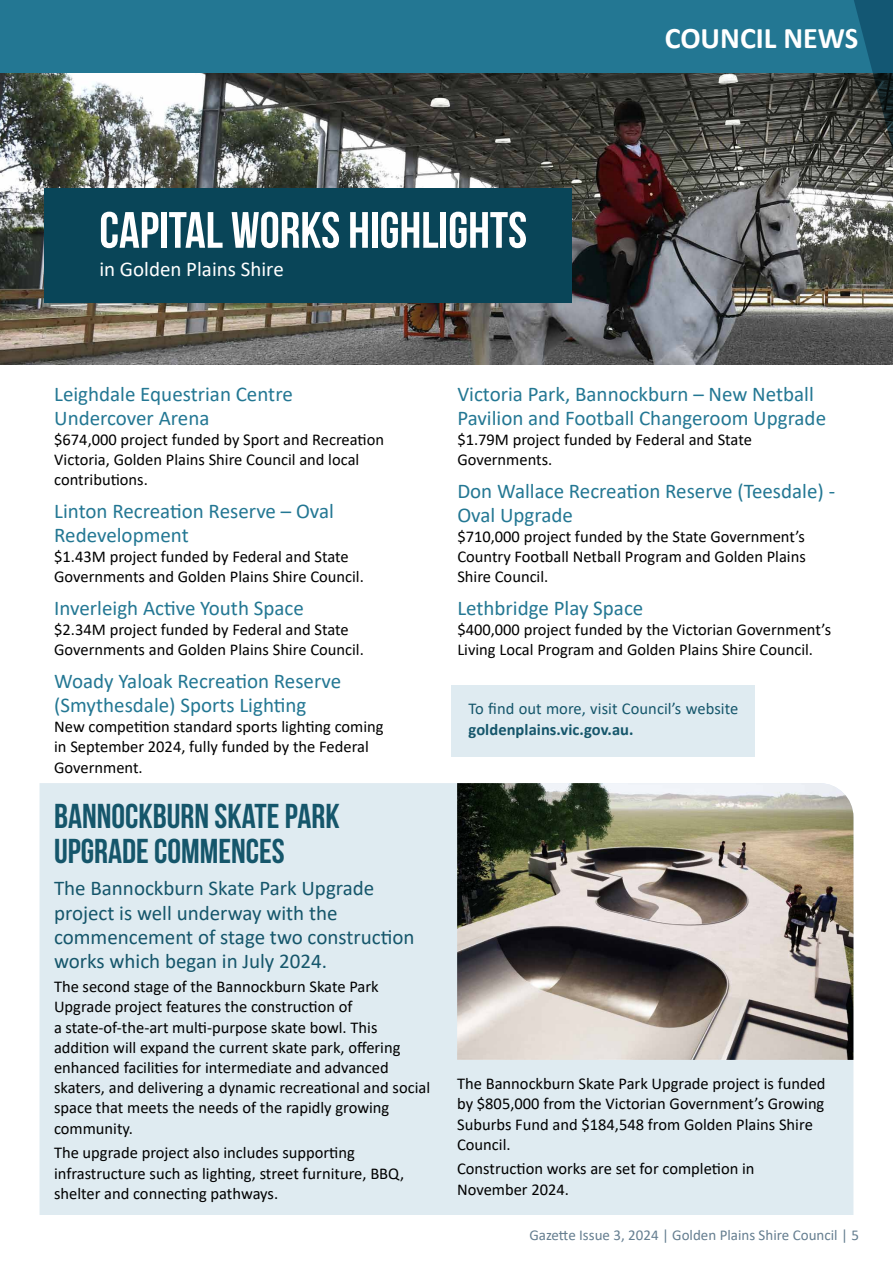
<style>
.page{position:relative;width:893px;height:1263px;background:#fff}
.page>*{position:absolute;margin:0;border:0;box-sizing:border-box;transform-origin:0 0}
.t1{font:700 51px "Bebas Neue";color:#fff}
.t2{font:700 34.5px/34.5px "Bebas Neue";color:#15566b}
.t3{font:700 30px "Calibri";color:#fff}
.t4{font:21px/24px "Calibri";color:#237793}
.t5{font:21px/24px "Calibri";color:#15566b}
.t6{font:21px "Calibri";color:#fff}
.t7{font:16.5px/20.2px "Calibri";color:#000}
.t8{font:16.5px "Calibri";letter-spacing:.005em;color:#15566b}
.t9{font:700 16.5px "Calibri";letter-spacing:.005em;color:#15566b}
.t10{font:15px "Calibri";color:#657e90}
</style>
<div class="page">
<div style="left:40px;top:783px;width:813px;height:432px;background:#dfebf1"></div>
<img style="left:457px;top:783px;width:396px;height:277px">
<img style="left:0;top:72px;width:893px;height:292px">
<div style="left:0;top:0;width:893px;height:72px;background:#237793"></div>
<svg style="left:850px;top:0;width:43px;height:200px;background:#39555c"></svg>
<div style="left:44px;top:188px;width:528px;height:85px;background:#094558"></div>
<div style="left:44px;top:247px;width:528px;height:56px;background:#094558"></div>
<div style="left:452px;top:685px;width:303px;height:72px;background:#dfebf1"></div>
<h1 class="t1" style="left:99px;top:202px;width:429px">CAPITAL WORKS HIGHLIGHTS</h1>
<p class="t6" style="left:99px;top:254px;width:186px">in Golden Plains Shire</p>
<h3 class="t3" style="left:665px;top:17px;width:196px">COUNCIL NEWS</h3>
<p class="t4" style="left:54px;top:381px;width:240px">Leighdale Equestrian Centre<br>Undercover Arena</p>
<p class="t7" style="left:54px;top:429px;width:331px">$674,000 project funded by Sport and Recreation<br>Victoria, Golden Plains Shire Council and local contributions.</p>
<p class="t4" style="left:54px;top:498px;width:281px">Linton Recreation Reserve – Oval<br>Redevelopment</p>
<p class="t7" style="left:54px;top:546px;width:311px">$1.43M project funded by Federal and State<br>Governments and Golden Plains Shire Council.</p>
<p class="t4" style="left:54px;top:595px;width:251px">Inverleigh Active Youth Space</p>
<p class="t7" style="left:54px;top:619px;width:311px">$2.34M project funded by Federal and State<br>Governments and Golden Plains Shire Council.</p>
<p class="t4" style="left:54px;top:668px;width:289px">Woady Yaloak Recreation Reserve (Smythesdale) Sports Lighting</p>
<p class="t7" style="left:54px;top:716px;width:331px">New competition standard sports lighting coming in September 2024, fully funded by the Federal<br>Government.</p>
<h2 class="t2" style="left:54px;top:799px;width:287px">BANNOCKBURN SKATE PARK<br>UPGRADE COMMENCES</h2>
<p class="t5" style="left:54px;top:876px;width:362px">The Bannockburn Skate Park Upgrade project is well underway with the commencement of stage two construction works which began in July 2024.</p>
<p class="t7" style="left:54px;top:976px;width:378px">The second stage of the Bannockburn Skate Park Upgrade project features the construction of<br>a state-of-the-art multi-purpose skate bowl. This addition will expand the current skate park, offering enhanced facilities for intermediate and advanced skaters, and delivering a dynamic recreational and social space that meets the needs of the rapidly growing community.</p>
<p class="t7" style="left:54px;top:1142px;width:352px">The upgrade project also includes supporting infrastructure such as lighting, street furniture, BBQ, shelter and connecting pathways.</p>
<p class="t4" style="left:457px;top:381px;width:370px">Victoria Park, Bannockburn – New Netball<br>Pavilion and Football Changeroom Upgrade</p>
<p class="t7" style="left:457px;top:429px;width:296px">$1.79M project funded by Federal and State<br>Governments.</p>
<p class="t4" style="left:457px;top:478px;width:379px">Don Wallace Recreation Reserve (Teesdale) -<br>Oval Upgrade</p>
<p class="t7" style="left:457px;top:526px;width:350px;text-align:justify">$710,000 project funded by the State Government’s Country Football Netball Program and Golden Plains Shire Council.</p>
<p class="t4" style="left:457px;top:595px;width:188px">Lethbridge Play Space</p>
<p class="t7" style="left:457px;top:619px;width:375px">$400,000 project funded by the Victorian Government’s<br>Living Local Program and Golden Plains Shire Council.</p>
<p class="t8" style="left:469px;top:697px;width:271px">To find out more, visit Council’s website</p>
<p class="t9" style="left:469px;top:718px;width:167px">goldenplains.vic.gov.au.</p>
<p class="t7" style="left:457px;top:1073px;width:370px">The Bannockburn Skate Park Upgrade project is funded by $805,000 from the Victorian Government’s Growing Suburbs Fund and $184,548 from Golden Plains Shire Council.</p>
<p class="t7" style="left:457px;top:1158px;width:299px">Construction works are set for completion in<br>November 2024.</p>
<p class="t10" style="left:529px;top:1224px;width:331px">Gazette Issue 3, 2024 | Golden Plains Shire Council | 5</p>
</div>
